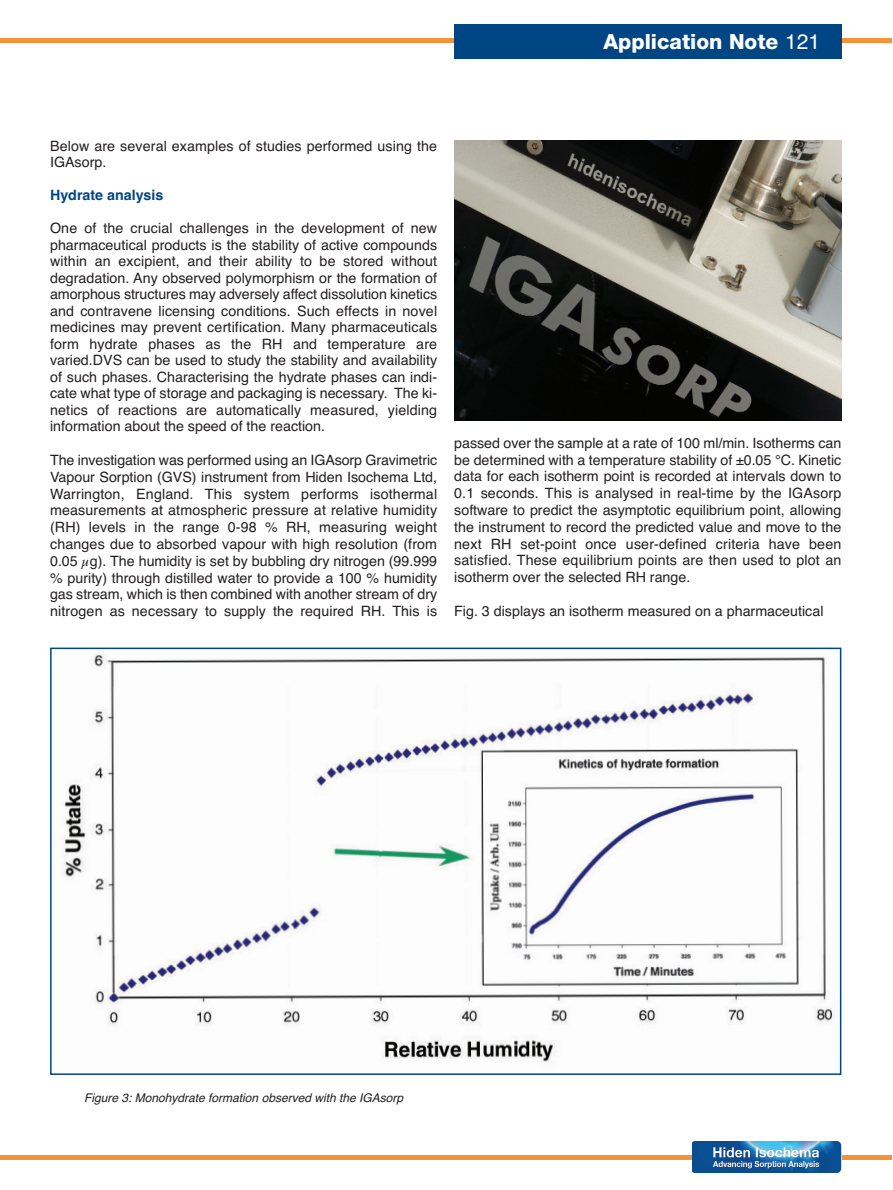
<style>
.page{position:relative;width:893px;height:1190px;background:#fff}
.page>*{position:absolute;margin:0;border:0;box-sizing:border-box;transform-origin:0 0}
.t1{font:800 21px "Helvetica Neue CE";color:#fff}
.t2{font:14.25px/16.8px "Helvetica";letter-spacing:.005em;color:#231f20;text-align:justify}
.t3{font:700 14.25px "Helvetica";color:#004684}
.t4{font:italic 12px "Helvetica";color:#231f20}
.s1{font-family:"Helvetica";font-weight:400}
.s2{font-family:"Times"}
</style>
<div class="page">
<div style="left:0;top:1154px;width:891px;height:5px;background:#f69238"></div>
<img style="left:692px;top:1141px;width:149px;height:32px">
<div style="left:0;top:38px;width:891px;height:5px;background:#f69238"></div>
<div style="left:454px;top:24px;width:387px;height:35px;background:#004684"></div>
<img style="left:63px;top:654px;width:772px;height:409px">
<div style="left:50px;top:647px;width:791px;height:427px;border:2px solid #004684"></div>
<img style="left:454px;top:140px;width:387px;height:280px">
<h1 class="t1" style="left:603px;top:34px;width:218px">Application Note <span class="s1">121</span></h1>
<p class="t2" style="left:50px;top:139px;width:388px">Below are several examples of studies performed using the<br>IGAsorp.</p>
<p class="t3" style="left:50px;top:190px;width:115px">Hydrate analysis</p>
<p class="t2" style="left:50px;top:221px;width:388px">One of the crucial challenges in the development of new pharmaceutical products is the stability of active compounds within an excipient, and their ability to be stored without degradation. Any observed polymorphism or the formation of amorphous structures may adversely affect dissolution kinetics and contravene licensing conditions. Such effects in novel medicines may prevent certification. Many pharmaceuticals form hydrate phases as the RH and temperature are varied.DVS can be used to study the stability and availability of such phases. Characterising the hydrate phases can indi&shy;cate what type of storage and packaging is necessary. The ki&shy;netics of reactions are automatically measured, yielding information about the speed of the reaction.</p>
<p class="t2" style="left:50px;top:453px;width:388px">The investigation was performed using an IGAsorp Gravimetric Vapour Sorption (GVS) instrument from Hiden Isochema Ltd, Warrington, England. This system performs isothermal measurements at atmospheric pressure at relative humidity (RH) levels in the range 0-98 % RH, measuring weight changes due to absorbed vapour with high resolution (from 0.05 <span class="s2">μ</span>g). The humidity is set by bubbling dry nitrogen (99.999 % purity) through distilled water to provide a 100 % humidity gas stream, which is then combined with another stream of dry nitrogen as necessary to supply the required RH. This is</p>
<p class="t2" style="left:454px;top:436px;width:388px">passed over the sample at a rate of 100 ml/min. Isotherms can be determined with a temperature stability of ±0.05 °C. Kinetic data for each isotherm point is recorded at intervals down to 0.1 seconds. This is analysed in real-time by the IGAsorp software to predict the asymptotic equilibrium point, allowing the instrument to record the predicted value and move to the next RH set-point once user-defined criteria have been satisfied. These equilibrium points are then used to plot an isotherm over the selected RH range.</p>
<p class="t2" style="left:454px;top:604px;width:371px">Fig. 3 displays an isotherm measured on a pharmaceutical</p>
<p class="t4" style="left:84px;top:1093px;width:320px">Figure 3: Monohydrate formation observed with the IGAsorp</p>
</div>
